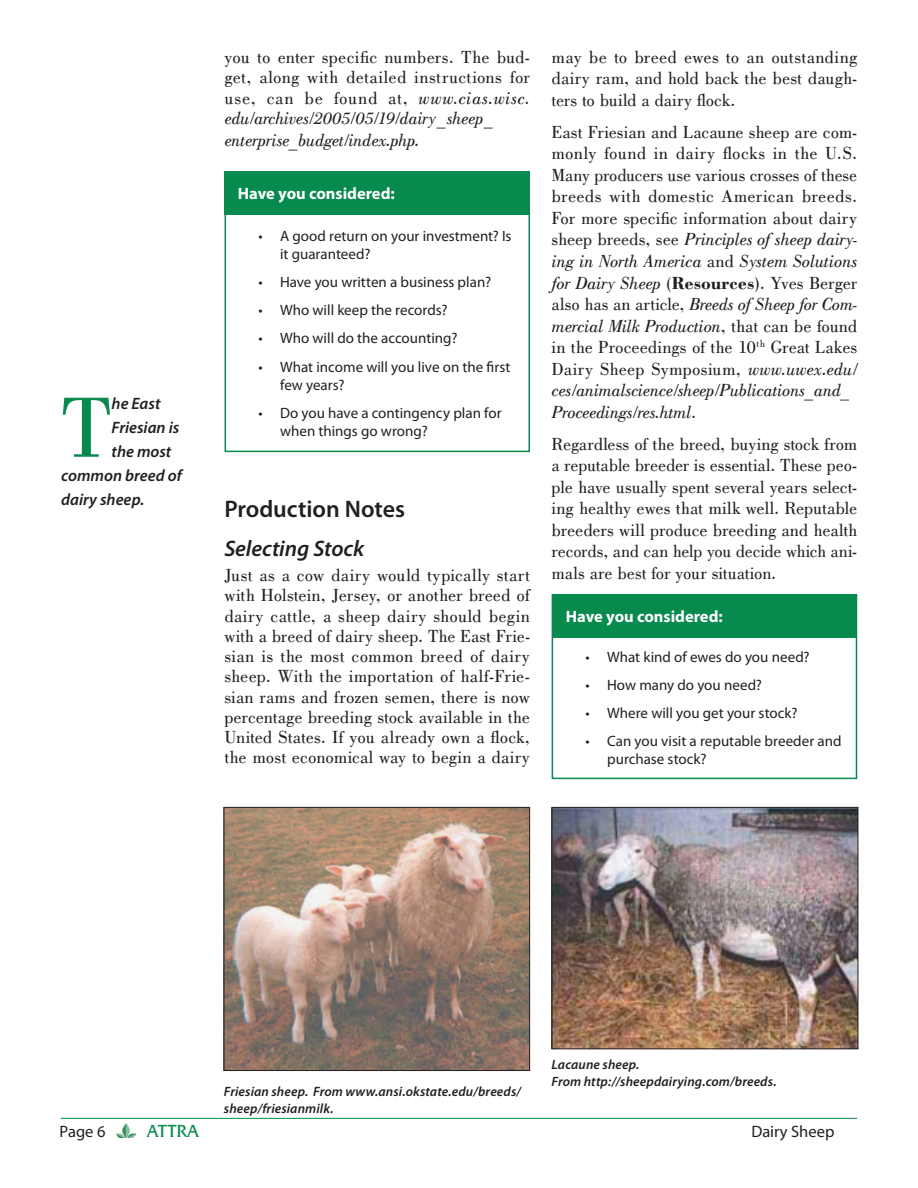
<style>
.page{position:relative;width:918px;height:1188px;background:#fff}
.page>*{position:absolute;margin:0;border:0;box-sizing:border-box;transform-origin:0 0}
.t1{font:88.35px "Bodoni";color:#078a4d}
.t2{font:600 24px "Myriad Pro";color:#231f20}
.t3{font:italic 600 22.5px "Myriad Pro";letter-spacing:-.005em;color:#231f20}
.t4{font:18px/21.6px "Bodoni";letter-spacing:.01em;color:#231f20;text-align:justify}
.t5{font:18px "Friz Quadrata IT Cby BT";letter-spacing:-.01em;color:#078a4d}
.t6{font:italic 600 16.5px "Myriad Pro";color:#231f20}
.t7{font:700 16.5px "Myriad Pro";color:#fff}
.t8{font:16.5px "Myriad Pro";color:#231f20}
.t9{font:15px/28.2px "Myriad Pro";color:#231f20}
.t10{font:italic 600 13.5px/16.5px "Myriad Pro";letter-spacing:.01em;color:#231f20}
.s1{font-style:italic}
.s2{font-weight:700}
</style>
<div class="page">
<img style="left:116px;top:1123px;width:20px;height:14px">
<img style="left:226px;top:809px;width:302px;height:260px">
<div style="left:224px;top:807px;width:306px;height:264px;border:1px solid #231f20"></div>
<img style="left:554px;top:809px;width:302px;height:238px">
<div style="left:552px;top:807px;width:306px;height:242px;border:1px solid #231f20"></div>
<hr style="left:61px;top:1118px;width:796px;height:1px;background:#078a4d">
<div style="left:552px;top:594px;width:305px;height:185px;border:2px solid #078a4d"></div>
<div style="left:552px;top:594px;width:304px;height:43px;background:#078a4d"></div>
<div style="left:225px;top:172px;width:305px;height:280px;border:2px solid #078a4d"></div>
<div style="left:224px;top:172px;width:306px;height:43px;background:#078a4d"></div>
<h1 class="t1" style="left:61px;top:378px;width:52px">T</h1>
<p class="t6" style="left:112px;top:394px;width:50px">he East</p>
<p class="t6" style="left:112px;top:418px;width:69px">Friesian is</p>
<p class="t6" style="left:112px;top:442px;width:61px">the most</p>
<p class="t6" style="left:61px;top:466px;width:122px">common breed of</p>
<p class="t6" style="left:61px;top:490px;width:85px">dairy sheep.</p>
<p class="t4" style="left:224px;top:47px;width:307px;line-height:20.7px;text-align:left">you to enter specific numbers. The bud&shy;get, along with detailed instructions for use, can be found at, <span class="s1">www.cias.wisc. edu/archives/2005/05/19/dairy_sheep_ enterprise_budget/index.php.</span></p>
<p class="t7" style="left:238px;top:185px;width:158px">Have you considered:</p>
<p class="t9" style="left:258px;top:222px;width:6px">•</p>
<p class="t9" style="left:258px;top:268px;width:6px;text-align:justify">• • • •</p>
<p class="t9" style="left:258px;top:399px;width:6px">•</p>
<p class="t9" style="left:280px;top:227px;width:233px;line-height:18px">A good return on your investment? Is it guaranteed?</p>
<p class="t9" style="left:280px;top:268px;width:232px">Have you written a business plan?<br>Who will keep the records?<br>Who will do the accounting?<br>What income will you live on the first</p>
<p class="t9" style="left:280px;top:371px;width:223px">few years?<br>Do you have a contingency plan for</p>
<p class="t9" style="left:280px;top:417px;width:149px">when things go wrong?</p>
<h2 class="t2" style="left:224px;top:496px;width:182px">Production Notes</h2>
<p class="t3" style="left:224px;top:536px;width:141px">Selecting Stock</p>
<p class="t4" style="left:224px;top:565px;width:307px;line-height:20.2px">Just as a cow dairy would typically start with Holstein, Jersey, or another breed of dairy cattle, a sheep dairy should begin with a breed of dairy sheep. The East Frie&shy;sian is the most common breed of dairy sheep. With the importation of half-Frie&shy;sian rams and frozen semen, there is now percentage breeding stock available in the United States. If you already own a flock, the most economical way to begin a dairy</p>
<p class="t4" style="left:552px;top:46px;width:307px">may be to breed ewes to an outstanding dairy ram, and hold back the best daugh&shy;ters to build a dairy flock.</p>
<p class="t4" style="left:552px;top:121px;width:307px;text-align:left">East Friesian and Lacaune sheep are com&shy;monly found in dairy flocks in the U.S.<br>Many producers use various crosses of these breeds with domestic American breeds.<br>For more specific information about dairy sheep breeds, see <span class="s1">Principles of sheep dairy&shy;ing in North America</span> and <span class="s1">System Solutions for Dairy Sheep</span> (<span class="s2">Resources</span>). Yves Berger also has an article, <span class="s1">Breeds of Sheep for Com&shy;mercial Milk Production</span>, that can be found in the Proceedings of the 10<sup>th</sup> Great Lakes Dairy Sheep Symposium, <span class="s1">www.uwex.edu/ ces/animalscience/sheep/Publications_and_ Proceedings/res.html</span>.</p>
<p class="t4" style="left:552px;top:433px;width:307px">Regardless of the breed, buying stock from a reputable breeder is essential. These peo&shy;ple have usually spent several years select&shy;ing healthy ewes that milk well. Reputable breeders will produce breeding and health records, and can help you decide which ani&shy;mals are best for your situation.</p>
<p class="t7" style="left:566px;top:607px;width:158px">Have you considered:</p>
<p class="t9" style="left:586px;top:643px;width:6px;text-align:justify">• • • •</p>
<p class="t9" style="left:607px;top:643px;width:236px">What kind of ewes do you need?<br>How many do you need?<br>Where will you get your stock?<br>Can you visit a reputable breeder and</p>
<p class="t9" style="left:607px;top:745px;width:101px">purchase stock?</p>
<p class="t10" style="left:224px;top:1084px;width:299px">Friesian sheep. From www.ansi.okstate.edu/breeds/ sheep/friesianmilk.</p>
<p class="t10" style="left:552px;top:1057px;width:227px">Lacaune sheep.<br>From http://sheepdairying.com/breeds.</p>
<p class="t8" style="left:60px;top:1123px;width:47px">Page 6</p>
<p class="t5" style="left:147px;top:1120px;width:53px">ATTRA</p>
<p class="t8" style="left:752px;top:1123px;width:84px">Dairy Sheep</p>
</div>
